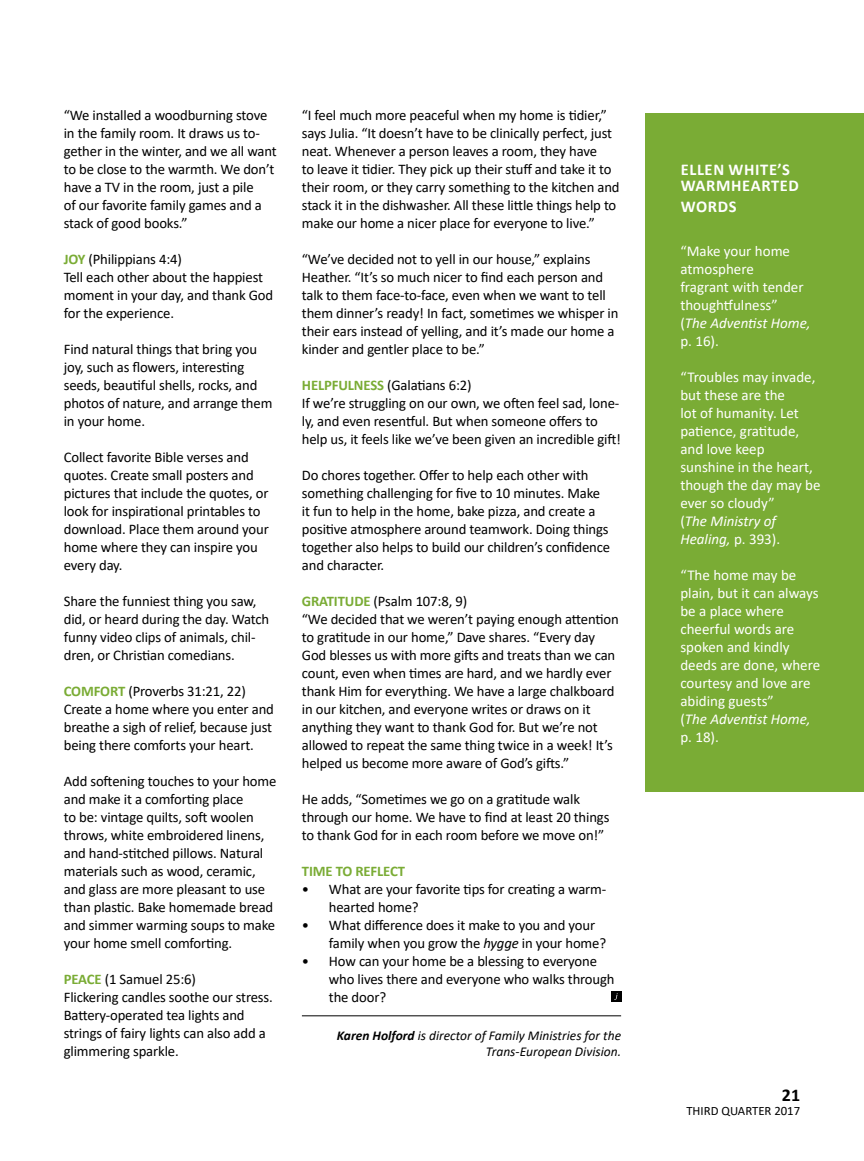
<style>
.page{position:relative;width:864px;height:1161px;background:#fff}
.page>*{position:absolute;margin:0;border:0;box-sizing:border-box;transform-origin:0 0}
.t1{font:700 18px "Calibri";color:#000}
.t2{font:700 16.5px/16.5px "Calibri";letter-spacing:.04em;color:#fff}
.t3{font:15px/18px "Calibri";color:#fff}
.t4{font:14.7px/18px "Calibri";letter-spacing:-.01em;color:#000}
.t5{font:700 14.7px "Calibri";letter-spacing:-.01em;color:#7aac35}
.t6{font:italic 13.5px/16.2px "Calibri";color:#000;text-align:right}
.t7{font:12.75px "Calibri";color:#000}
.s1{font-weight:700;color:#7aac35}
.s2{font-style:italic}
.s3{font-weight:700}
</style>
<div class="page">
<hr style="left:302px;top:1015px;width:319px;height:1px;background:#000">
<div style="left:611px;top:991px;width:10px;height:11px;background:#000"></div>
<svg style="left:614px;top:993px;width:4px;height:7px"></svg>
<div style="left:646px;top:113px;width:218px;height:678px;background:#7aac35"></div>
<p class="t4" style="left:64px;top:106px;width:215px">“We installed a woodburning stove in the family room. It draws us to&shy;gether in the winter, and we all want to be close to the warmth. We don’t have a TV in the room, just a pile<br>of our favorite family games and a stack of good books.”</p>
<p class="t4" style="left:64px;top:250px;width:211px"><span class="s1">JOY</span> (Philippians 4:4)<br>Tell each other about the happiest moment in your day, and thank God for the experience.</p>
<p class="t4" style="left:64px;top:340px;width:210px">Find natural things that bring you joy, such as flowers, interesting seeds, beautiful shells, rocks, and photos of nature, and arrange them in your home.</p>
<p class="t4" style="left:64px;top:448px;width:207px">Collect favorite Bible verses and quotes. Create small posters and pictures that include the quotes, or look for inspirational printables to download. Place them around your home where they can inspire you every day.</p>
<p class="t4" style="left:64px;top:592px;width:207px">Share the funniest thing you saw, did, or heard during the day. Watch funny video clips of animals, chil&shy;dren, or Christian comedians.</p>
<p class="t4" style="left:64px;top:682px;width:212px"><span class="s1">COMFORT</span> (Proverbs 31:21, 22)<br>Create a home where you enter and breathe a sigh of relief, because just being there comforts your heart.</p>
<p class="t4" style="left:64px;top:772px;width:214px">Add softening touches to your home and make it a comforting place<br>to be: vintage quilts, soft woolen throws, white embroidered linens, and hand-stitched pillows. Natural materials such as wood, ceramic, and glass are more pleasant to use than plastic. Bake homemade bread and simmer warming soups to make your home smell comforting.</p>
<p class="t4" style="left:64px;top:970px;width:211px"><span class="s1">PEACE</span> (1 Samuel 25:6)<br>Flickering candles soothe our stress.<br>Battery-operated tea lights and strings of fairy lights can also add a glimmering sparkle.</p>
<p class="t4" style="left:302px;top:106px;width:319px">“I feel much more peaceful when my home is tidier,” says Julia. “It doesn’t have to be clinically perfect, just neat. Whenever a person leaves a room, they have<br>to leave it tidier. They pick up their stuff and take it to their room, or they carry something to the kitchen and stack it in the dishwasher. All these little things help to make our home a nicer place for everyone to live.”</p>
<p class="t4" style="left:302px;top:249px;width:318px">“We’ve decided not to yell in our house,” explains Heather. “It’s so much nicer to find each person and talk to them face-to-face, even when we want to tell them dinner’s ready! In fact, sometimes we whisper in their ears instead of yelling, and it’s made our home a kinder and gentler place to be.”</p>
<p class="t4" style="left:302px;top:375px;width:321px"><span class="s1">HELPFULNESS</span> (Galatians 6:2)<br>If we’re struggling on our own, we often feel sad, lone&shy;ly, and even resentful. But when someone offers to help us, it feels like we’ve been given an incredible gift!</p>
<p class="t4" style="left:302px;top:466px;width:310px">Do chores together. Offer to help each other with something challenging for five to 10 minutes. Make it fun to help in the home, bake pizza, and create a positive atmosphere around teamwork. Doing things together also helps to build our children’s confidence and character.</p>
<p class="t4" style="left:302px;top:592px;width:318px"><span class="s1">GRATITUDE</span> (Psalm 107:8, 9)<br>“We decided that we weren’t paying enough attention to gratitude in our home,” Dave shares. “Every day God blesses us with more gifts and treats than we can count, even when times are hard, and we hardly ever thank Him for everything. We have a large chalkboard in our kitchen, and everyone writes or draws on it anything they want to thank God for. But we’re not allowed to repeat the same thing twice in a week! It’s helped us become more aware of God’s gifts.”</p>
<p class="t4" style="left:302px;top:790px;width:309px">He adds, “Sometimes we go on a gratitude walk through our home. We have to find at least 20 things to thank God for in each room before we move on!”</p>
<p class="t5" style="left:302px;top:860px;width:105px">TIME TO REFLECT</p>
<p class="t4" style="left:329px;top:879px;width:279px;text-indent:-27px">• What are your favorite tips for creating a warm&shy;hearted home?</p>
<p class="t4" style="left:329px;top:916px;width:279px;text-indent:-27px">• What difference does it make to you and your family when you grow the <span class="s2">hygge</span> in your home?</p>
<p class="t4" style="left:329px;top:952px;width:287px;text-indent:-27px">• How can your home be a blessing to everyone who lives there and everyone who walks through the door?</p>
<p class="t6" style="left:337px;top:1027px;width:286px"><span class="s3">Karen Holford</span> is director of Family Ministries for the<br>Trans-European Division.</p>
<p class="t2" style="left:681px;top:161px;width:120px">ELLEN WHITE’S<br>WARMHEARTED</p>
<p class="t2" style="left:681px;top:198px;width:57px">WORDS</p>
<p class="t3" style="left:680px;top:241px;width:132px">“Make your home atmosphere<br>fragrant with tender thoughtfulness”<br>(<span class="s2">The Adventist Home, </span>p. 16).</p>
<p class="t3" style="left:680px;top:367px;width:142px">“Troubles may invade, but these are the<br>lot of humanity. Let patience, gratitude, and love keep sunshine in the heart, though the day may be ever so cloudy”<br>(<span class="s2">The Ministry of<br>Healing,</span> p. 393).</p>
<p class="t3" style="left:680px;top:565px;width:141px">“The home may be plain, but it can always be a place where cheerful words are spoken and kindly deeds are done, where courtesy and love are abiding guests”<br>(<span class="s2">The Adventist Home, </span>p. 18).</p>
<p class="t1" style="left:782px;top:1083px;width:20px">21</p>
<p class="t7" style="left:686px;top:1102px;width:115px">THIRD QUARTER 2017</p>
</div>
